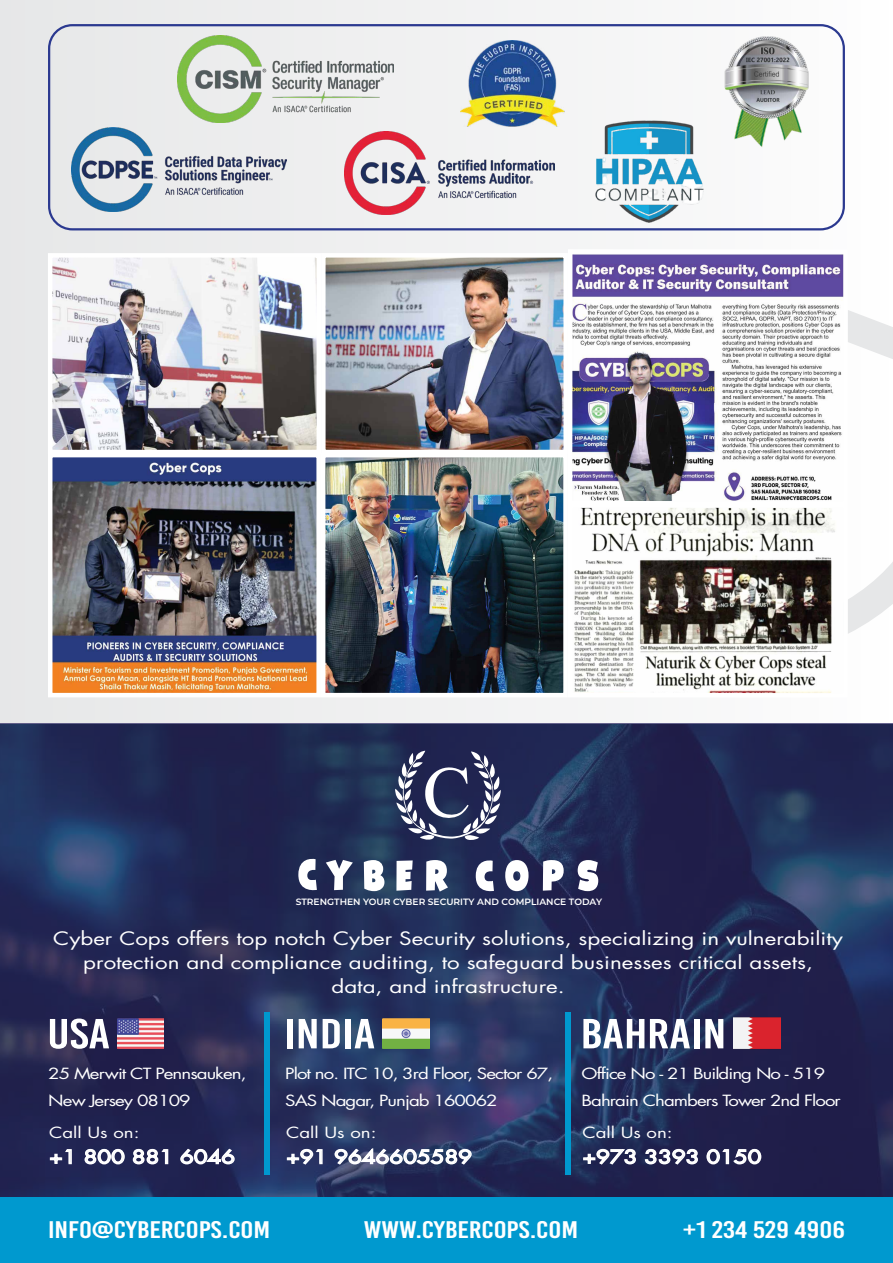
<style>
.page{position:relative;width:893px;height:1263px;background:#fff}
.page>*{position:absolute;margin:0;border:0;box-sizing:border-box;transform-origin:0 0}
.t1{font:42px "Bebas Kai";color:#fff;scale:1.24 1}
.t2{font:24px "Bebas Kai";color:#fff;scale:1.24 1}
.t3{font:18px/24px "Futura LT";color:#fff;text-align:center;scale:1.24 1}
.t4{font:15px/27px "Futura LT";letter-spacing:-.05em;color:#fff;scale:1.24 1}
.t5{font:600 9.15px "Montserrat";color:#fff}
</style>
<div class="page">
<div style="left:0;top:0;width:892px;height:1263px;background:linear-gradient(to right,#e5e6e7,#fcfcfc)"></div>
<svg style="left:848px;top:267px;width:45px;height:403px"></svg>
<svg style="left:0;top:723px;width:893px;height:474px;background:#232c57"></svg>
<div style="left:0;top:1197px;width:893px;height:66px;background:#0099cf"></div>
<div style="left:264px;top:1013px;width:5px;height:162px;background:#0099cf"></div>
<div style="left:48px;top:24px;width:797px;height:206px;border:2px solid #2b3990;border-radius:23px"></div>
<img style="left:72px;top:128px;width:215px;height:83px">
<img style="left:177px;top:36px;width:217px;height:86px">
<img style="left:344px;top:131px;width:210px;height:84px">
<img style="left:460px;top:40px;width:104px;height:87px">
<img style="left:592px;top:119px;width:115px;height:105px">
<img style="left:709px;top:32px;width:117px;height:117px">
<svg style="left:298px;top:858px;width:19px;height:35px"></svg>
<svg style="left:326px;top:860px;width:27px;height:30px"></svg>
<svg style="left:364px;top:860px;width:20px;height:31px"></svg>
<svg style="left:396px;top:860px;width:17px;height:31px"></svg>
<svg style="left:426px;top:860px;width:22px;height:31px"></svg>
<svg style="left:475px;top:860px;width:19px;height:34px"></svg>
<svg style="left:505px;top:860px;width:24px;height:31px"></svg>
<svg style="left:543px;top:859px;width:21px;height:32px"></svg>
<svg style="left:578px;top:860px;width:20px;height:31px"></svg>
<svg style="left:395px;top:751px;width:106px;height:91px"></svg>
<svg style="left:49px;top:1148px;width:24px;height:17px"></svg>
<svg style="left:84px;top:1148px;width:42px;height:17px"></svg>
<svg style="left:132px;top:1148px;width:37px;height:17px"></svg>
<svg style="left:179px;top:1145px;width:56px;height:20px"></svg>
<svg style="left:286px;top:1148px;width:37px;height:18px"></svg>
<svg style="left:334px;top:1145px;width:138px;height:21px"></svg>
<svg style="left:582px;top:1148px;width:55px;height:18px"></svg>
<svg style="left:644px;top:1148px;width:55px;height:18px"></svg>
<svg style="left:706px;top:1148px;width:56px;height:17px"></svg>
<div style="left:566px;top:1013px;width:5px;height:162px;background:#0099cf"></div>
<img style="left:53px;top:258px;width:263px;height:191px">
<div style="left:48px;top:253px;width:273px;height:201px;border:4px solid #fff"></div>
<img style="left:53px;top:458px;width:263px;height:234px">
<div style="left:48px;top:453px;width:273px;height:244px;border:4px solid #fff"></div>
<img style="left:326px;top:258px;width:237px;height:191px">
<div style="left:321px;top:253px;width:247px;height:201px;border:4px solid #fff"></div>
<img style="left:573px;top:254px;width:270px;height:247px">
<img style="left:326px;top:458px;width:237px;height:234px">
<div style="left:321px;top:453px;width:247px;height:244px;border:4px solid #fff"></div>
<img style="left:573px;top:508px;width:270px;height:184px">
<img style="left:117px;top:1010px;width:47px;height:47px">
<img style="left:383px;top:1010px;width:46px;height:47px">
<img style="left:734px;top:1010px;width:46px;height:46px">
<p class="t5" style="left:296px;top:895px;width:308px">STRENGTHEN YOUR CYBER SECURITY AND COMPLIANCE TODAY</p>
<p class="t3" style="left:53px;top:926px;width:638px">Cyber Cops offers top notch Cyber Security solutions, specializing in vulnerability protection and compliance auditing, to safeguard businesses critical assets,<br>data, and infrastructure.</p>
<h1 class="t1" style="left:47px;top:1011px;width:52px">USA</h1>
<p class="t4" style="left:48px;top:1060px;width:161px">25 Merwit CT Pennsauken,<br>New Jersey 08109</p>
<p class="t4" style="left:49px;top:1119px;width:74px">Call Us on:</p>
<p class="t3" style="left:49px;top:1145px;width:151px">+1 800 881 6046</p>
<h1 class="t1" style="left:284px;top:1011px;width:75px">INDIA</h1>
<p class="t4" style="left:285px;top:1060px;width:218px">Plot no. ITC 10, 3rd Floor, Sector 67,<br>SAS Nagar, Punjab 160062</p>
<p class="t4" style="left:286px;top:1119px;width:74px">Call Us on:</p>
<p class="t3" style="left:286px;top:1145px;width:151px">+91 9646605589</p>
<h1 class="t1" style="left:580px;top:1011px;width:119px">BAHRAIN</h1>
<p class="t4" style="left:582px;top:1060px;width:211px">Office No - 21 Building No - 519<br>Bahrain Chambers Tower 2nd Floor</p>
<p class="t4" style="left:582px;top:1119px;width:74px">Call Us on:</p>
<p class="t3" style="left:582px;top:1145px;width:146px">+973 3393 0150</p>
<h2 class="t2" style="left:48px;top:1216px;width:181px">INFO@CYBERCOPS.COM</h2>
<h2 class="t2" style="left:364px;top:1216px;width:174px">WWW.CYBERCOPS.COM</h2>
<h2 class="t2" style="left:683px;top:1216px;width:132px">+1 234 529 4906</h2>
</div>
